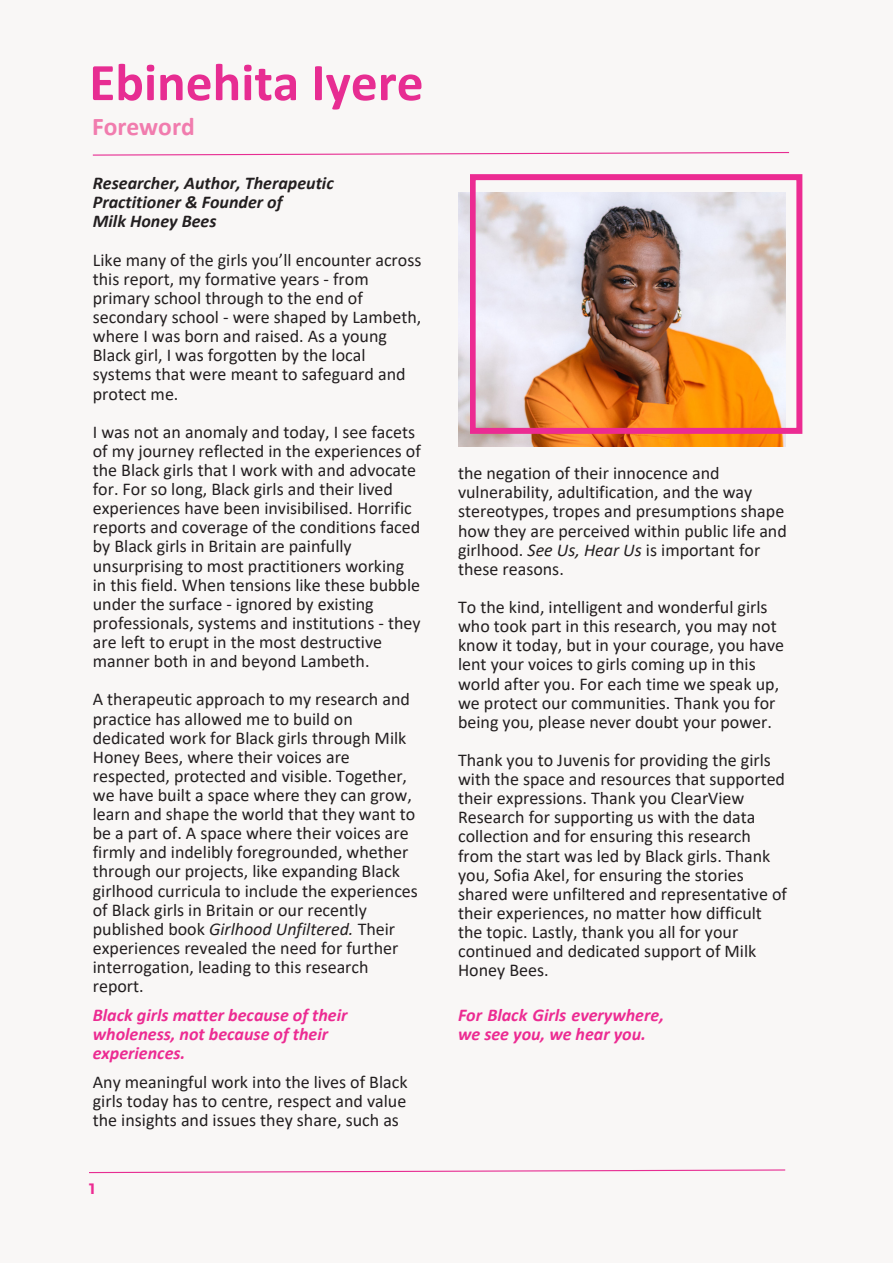
<style>
.page{position:relative;width:893px;height:1264px;background:#fff}
.page>*{position:absolute;margin:0;border:0;box-sizing:border-box;transform-origin:0 0}
.t1{font:700 53.4px "Calibri";color:#e72d92}
.t2{font:700 25.5px "Calibri";color:#f17cae}
.t3{font:18px/19px "Calibri";color:#231f20}
.t4{font:italic 700 18px/19px "Calibri";color:#ec2b92}
.t5{font:italic 700 18px/19px "Calibri";color:#231f20}
.t6{font:700 15px "Montserrat";color:#ec2b92}
.s1{font-style:italic}
</style>
<div class="page">
<div style="left:0;top:0;width:892px;height:1262px;background:#f9f7f6"></div>
<img style="left:458px;top:192px;width:327px;height:254px">
<img style="left:469px;top:174px;width:333px;height:260px">
<svg style="left:92px;top:152px;width:698px;height:4px"></svg>
<svg style="left:89px;top:1169px;width:697px;height:4px"></svg>
<p class="t1" style="left:89px;top:60px;width:336px">Ebinehita Iyere</p>
<p class="t2" style="left:92px;top:115px;width:104px">Foreword</p>
<p class="t5" style="left:93px;top:175px;width:242px">Researcher, Author, Therapeutic<br>Practitioner &amp; Founder of</p>
<p class="t5" style="left:93px;top:213px;width:125px">Milk Honey Bees</p>
<p class="t3" style="left:93px;top:252px;width:330px">Like many of the girls you’ll encounter across this report, my formative years - from primary school through to the end of secondary school - were shaped by Lambeth, where I was born and raised. As a young Black girl, I was forgotten by the local systems that were meant to safeguard and protect me.</p>
<p class="t3" style="left:93px;top:423px;width:329px">I was not an anomaly and today, I see facets of my journey reflected in the experiences of the Black girls that I work with and advocate for. For so long, Black girls and their lived experiences have been invisibilised. Horrific reports and coverage of the conditions faced by Black girls in Britain are painfully unsurprising to most practitioners working in this field. When tensions like these bubble under the surface - ignored by existing professionals, systems and institutions - they are left to erupt in the most destructive manner both in and beyond Lambeth.</p>
<p class="t3" style="left:93px;top:691px;width:326px">A therapeutic approach to my research and practice has allowed me to build on dedicated work for Black girls through Milk Honey Bees, where their voices are respected, protected and visible. Together, we have built a space where they can grow, learn and shape the world that they want to be a part of. A space where their voices are firmly and indelibly foregrounded, whether through our projects, like expanding Black girlhood curricula to include the experiences of Black girls in Britain or our recently published book <span class="s1">Girlhood Unfiltered.</span> Their experiences revealed the need for further interrogation, leading to this research report.</p>
<p class="t3" style="left:458px;top:465px;width:330px">the negation of their innocence and vulnerability, adultification, and the way stereotypes, tropes and presumptions shape how they are perceived within public life and girlhood. <span class="s1">See Us, Hear Us</span> is important for these reasons.</p>
<p class="t3" style="left:458px;top:599px;width:327px">To the kind, intelligent and wonderful girls who took part in this research, you may not know it today, but in your courage, you have lent your voices to girls coming up in this world after you. For each time we speak up, we protect our communities. Thank you for being you, please never doubt your power.</p>
<p class="t3" style="left:458px;top:752px;width:330px">Thank you to Juvenis for providing the girls with the space and resources that supported their expressions. Thank you ClearView Research for supporting us with the data collection and for ensuring this research from the start was led by Black girls. Thank you, Sofia Akel, for ensuring the stories shared were unfiltered and representative of their experiences, no matter how difficult the topic. Lastly, thank you all for your continued and dedicated support of Milk Honey Bees.</p>
<p class="t4" style="left:93px;top:1007px;width:256px">Black girls matter because of their wholeness, not because of their experiences.</p>
<p class="t4" style="left:458px;top:1007px;width:207px">For Black Girls everywhere, we see you, we hear you.</p>
<p class="t3" style="left:93px;top:1073px;width:316px;text-align:justify">Any meaningful work into the lives of Black girls today has to centre, respect and value the insights and issues they share, such as</p>
<p class="t6" style="left:89px;top:1179px;width:7px">1</p>
</div>
